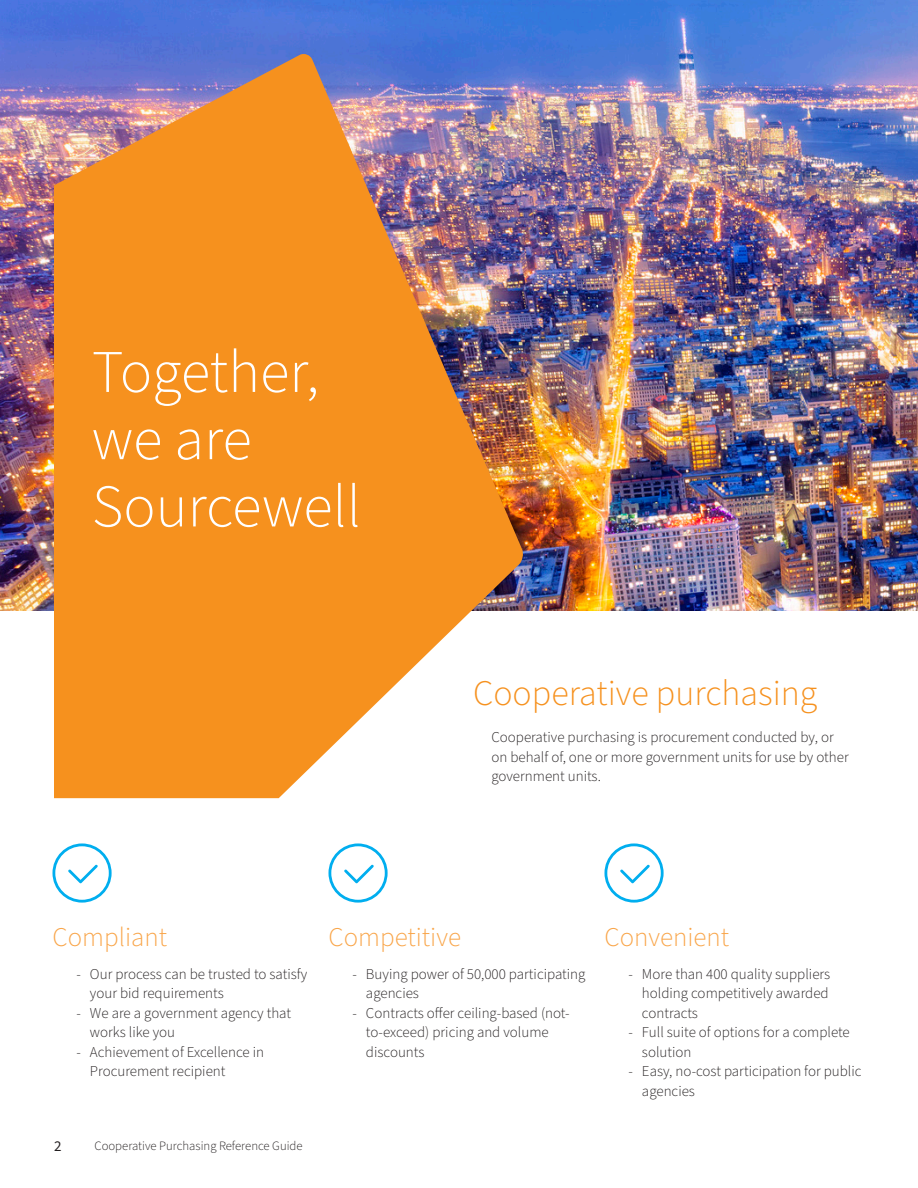
<style>
.page{position:relative;width:918px;height:1188px;background:#fff}
.page>*{position:absolute;margin:0;border:0;box-sizing:border-box;transform-origin:0 0}
.Medium_Cover_Title{font:300 60.6px "Source Sans Pro";color:#fff}
.P_Medium_page_title{font:300 36px "Source Sans Pro";color:#f6911e}
.t1{font:300 27px "Source Sans Pro";color:#f9a549}
.Body_copy{font:300 15px/19.5px "Source Sans Pro";color:#231f20}
.t2{font:15px "Source Sans Pro";color:#231f20}
.t3{font:300 12.75px "Source Sans Pro";color:#231f20}
</style>
<div class="page">
<img style="left:0;top:0;width:918px;height:610px">
<img style="left:54px;top:53px;width:470px;height:745px">
<svg style="left:52px;top:843px;width:60px;height:60px"></svg>
<svg style="left:328px;top:843px;width:60px;height:60px"></svg>
<svg style="left:604px;top:843px;width:60px;height:60px"></svg>
<p class="Medium_Cover_Title" style="left:92px;top:331px;width:229px">Together,</p>
<p class="Medium_Cover_Title" style="left:92px;top:399px;width:161px">we are</p>
<p class="Medium_Cover_Title" style="left:92px;top:466px;width:271px">Sourcewell</p>
<p class="P_Medium_page_title" style="left:473px;top:669px;width:346px">Cooperative purchasing</p>
<p class="Body_copy" style="left:491px;top:728px;width:359px">Cooperative purchasing is procurement conducted by, or on behalf of, one or more government units for use by other government units.</p>
<p class="t1" style="left:52px;top:919px;width:116px">Compliant</p>
<p class="Body_copy" style="left:90px;top:965px;width:219px;text-indent:-14px">- Our process can be trusted to satisfy your bid requirements</p>
<p class="Body_copy" style="left:90px;top:1004px;width:203px;text-indent:-14px">- We are a government agency that works like you</p>
<p class="Body_copy" style="left:90px;top:1043px;width:176px;text-indent:-14px">- Achievement of Excellence in<br>Procurement recipient</p>
<p class="t2" style="left:54px;top:1136px;width:9px">2</p>
<p class="t3" style="left:94px;top:1138px;width:210px">Cooperative Purchasing Reference Guide</p>
<p class="t1" style="left:328px;top:919px;width:134px">Competitive</p>
<p class="Body_copy" style="left:366px;top:965px;width:221px;text-indent:-14px">- Buying power of 50,000 participating agencies</p>
<p class="Body_copy" style="left:366px;top:1004px;width:205px;text-indent:-14px">- Contracts offer ceiling-based (not&shy;to-exceed) pricing and volume discounts</p>
<p class="t1" style="left:604px;top:919px;width:126px">Convenient</p>
<p class="Body_copy" style="left:642px;top:965px;width:190px;text-align:justify;text-indent:-14px">- More than 400 quality suppliers holding competitively awarded contracts</p>
<p class="Body_copy" style="left:642px;top:1023px;width:209px;text-indent:-14px">- Full suite of options for a complete solution</p>
<p class="Body_copy" style="left:642px;top:1062px;width:221px;text-indent:-14px">- Easy, no-cost participation for public agencies</p>
</div>
